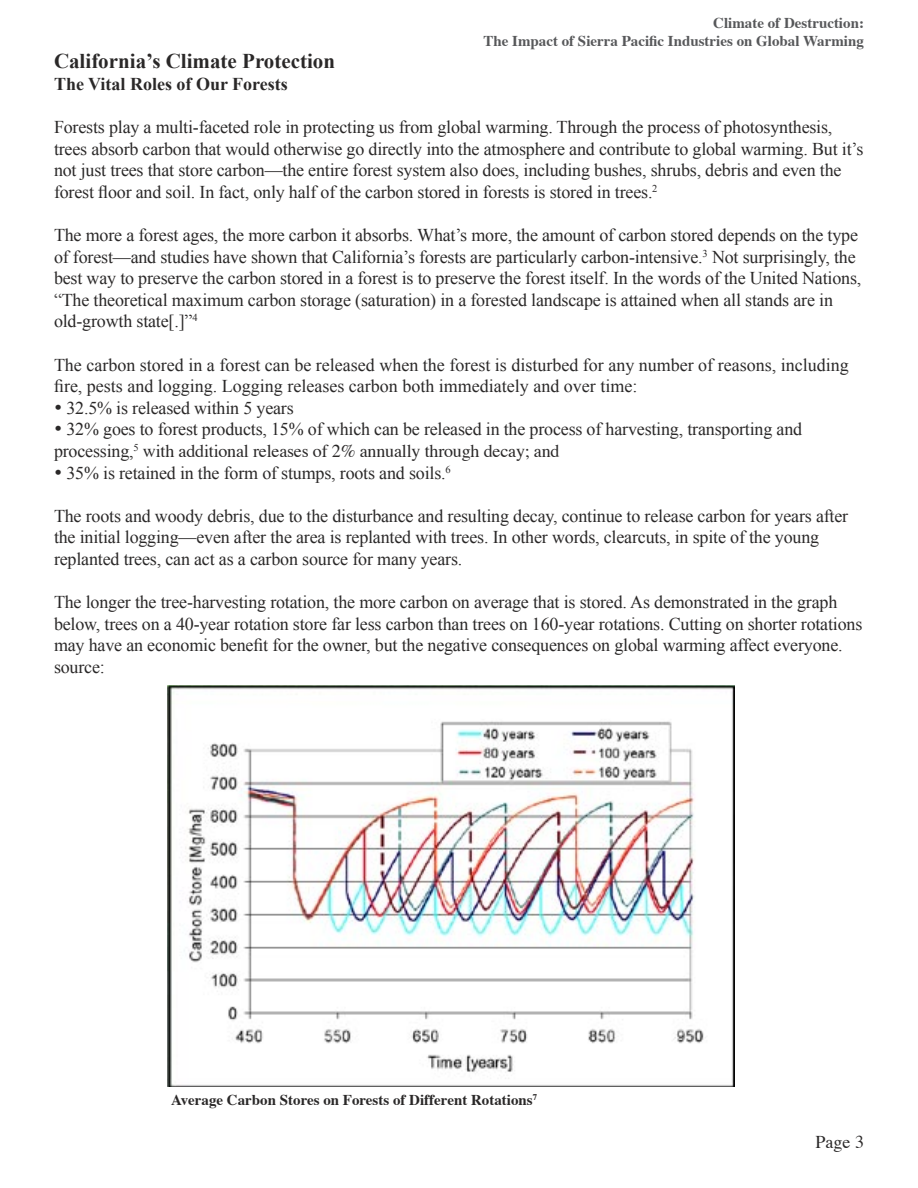
<style>
.page{position:relative;width:918px;height:1188px;background:#fff}
.page>*{position:absolute;margin:0;border:0;box-sizing:border-box;transform-origin:0 0}
.heading_2{font:700 21px "Times New Roman";color:#2a2828}
.t1{font:18px/21.6px "Times New Roman";letter-spacing:-.01em;color:#2a2828}
.heading_2-2{font:700 18px "Times New Roman";color:#2a2828}
.t2{font:18px "Times";color:#2a2828}
.t3{font:700 15px "Times";color:#57585a}
.heading_3{font:700 15px "Times";color:#2a2828}
.s1{font-family:"Times"}
</style>
<div class="page">
<img style="left:168px;top:685px;width:566px;height:402px">
<p class="t3" style="left:713px;top:8px;width:152px">Climate of Destruction:</p>
<p class="t3" style="left:483px;top:26px;width:382px">The Impact of Sierra Pacific Industries on Global Warming</p>
<p class="heading_2" style="left:54px;top:49px;width:283px">California’s Climate Protection</p>
<p class="heading_2-2" style="left:54px;top:73px;width:235px">The Vital Roles of Our Forests</p>
<p class="t1" style="left:54px;top:116px;width:811px">Forests play a multi-faceted role in protecting us from global warming. Through the process of photosynthesis, trees absorb carbon that would otherwise go directly into the atmosphere and contribute to global warming. But it’s not just trees that store carbon—the entire forest system also does, including bushes, shrubs, debris and even the forest floor and soil. In fact, only half of the carbon stored in forests is stored in trees.<sup>2</sup></p>
<p class="t1" style="left:54px;top:224px;width:809px">The more a forest ages, the more carbon it absorbs. What’s more, the amount of carbon stored depends on the type of forest—and studies have shown that California’s forests are particularly carbon-intensive.<sup>3</sup> Not surprisingly, the best way to preserve the carbon stored in a forest is to preserve the forest itself. In the words of the United Nations, “The theoretical maximum carbon storage (saturation) in a forested landscape is attained when all stands are in old-growth state[.]”<sup>4</sup></p>
<p class="t1" style="left:54px;top:354px;width:796px">The carbon stored in a forest can be released when the forest is disturbed for any number of reasons, including fire, pests and logging. Logging releases carbon both immediately and over time:</p>
<p class="t1" style="left:54px;top:397px;width:241px">• 32.5% is released within 5 years</p>
<p class="t1" style="left:54px;top:418px;width:750px">• 32% goes to forest products, 15% of which can be released in the process of harvesting, transporting and processing,<sup>5</sup> <span class="s1">with additional releases of 2% annually through decay; and</span></p>
<p class="t1" style="left:54px;top:462px;width:398px">• 35% is retained in the form of stumps, roots and soils.<sup>6</sup></p>
<p class="t1" style="left:54px;top:505px;width:796px">The roots and woody debris, due to the disturbance and resulting decay, continue to release carbon for years after the initial logging—even after the area is replanted with trees. In other words, clearcuts, in spite of the young replanted trees, can act as a carbon source for many years.</p>
<p class="t1" style="left:54px;top:591px;width:810px">The longer the tree-harvesting rotation, the more carbon on average that is stored. As demonstrated in the graph below, trees on a 40-year rotation store far less carbon than trees on 160-year rotations. Cutting on shorter rotations may have an economic benefit for the owner, but the negative consequences on global warming affect everyone.</p>
<p class="t1" style="left:54px;top:656px;width:52px">source:</p>
<p class="heading_3" style="left:171px;top:1085px;width:368px">Average Carbon Stores on Forests of Different Rotations<sup>7</sup></p>
<p class="t2" style="left:816px;top:1125px;width:50px">Page 3</p>
</div>
